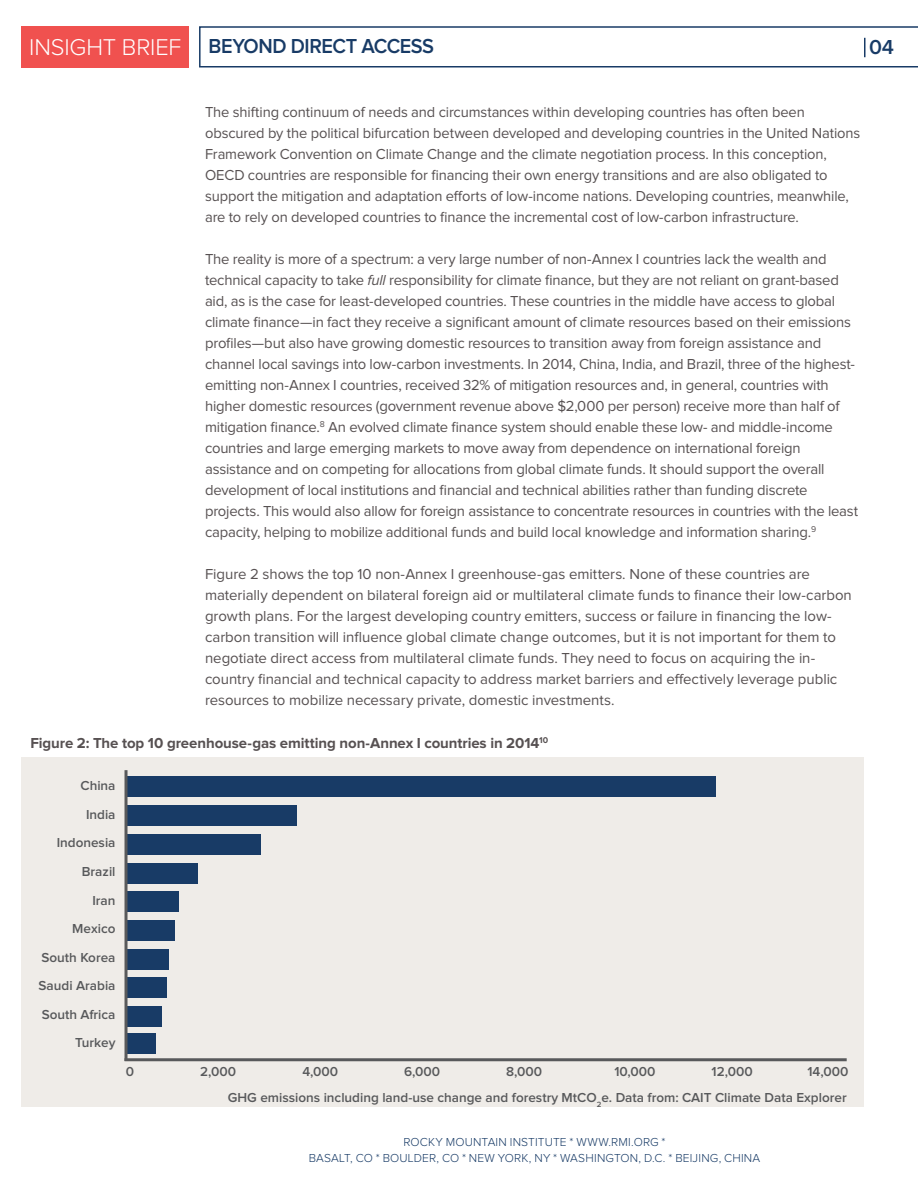
<style>
.page{position:relative;width:918px;height:1188px;background:#fff}
.page>*{position:absolute;margin:0;border:0;box-sizing:border-box;transform-origin:0 0}
.t1{font:600 21px "Proxima Nova";letter-spacing:-.02em;color:#183b66;scale:.95 1}
.t2{font:600 21px "Proxima Nova";letter-spacing:-.02em;color:#183b66}
.t3{font:15px/21px "Proxima Nova";letter-spacing:-.01em;color:#575152}
.t4{font:700 15px "Proxima Nova";letter-spacing:-.005em;color:#575152}
.t5{font:600 13.5px/28.7px "Proxima Nova";color:#58595b;text-align:right}
.t6{font:300 12px/16.5px "Proxima Nova";letter-spacing:.015em;color:#183b66;text-align:center}
.s1{font-weight:300;font-size:23.7px;color:#fff}
.s2{font-style:italic}
</style>
<div class="page">
<div style="left:22px;top:26px;width:167px;height:42px;background:#f0514f"></div>
<svg style="left:199px;top:26px;width:719px;height:42px"></svg>
<div style="left:21px;top:758px;width:843px;height:349px;background:#efece8"></div>
<hr style="left:125px;top:1058px;width:722px;height:3px;background:#58595b">
<div style="left:126px;top:777px;width:589px;height:20px;background:#183b66"></div>
<div style="left:126px;top:806px;width:170px;height:20px;background:#183b66"></div>
<div style="left:126px;top:834px;width:135px;height:21px;background:#183b66"></div>
<div style="left:128px;top:863px;width:70px;height:20px;background:#183b66"></div>
<div style="left:126px;top:892px;width:52px;height:20px;background:#183b66"></div>
<div style="left:126px;top:920px;width:48px;height:21px;background:#183b66"></div>
<div style="left:125px;top:949px;width:44px;height:20px;background:#183b66"></div>
<div style="left:128px;top:978px;width:39px;height:20px;background:#183b66"></div>
<div style="left:128px;top:1006px;width:34px;height:20px;background:#183b66"></div>
<div style="left:125px;top:1034px;width:31px;height:20px;background:#183b66"></div>
<hr style="left:125px;top:770px;width:3px;height:291px;background:#58595b">
<h1 class="t1" style="left:29px;top:37px;width:428px"><span class="s1">INSIGHT BRIEF</span> BEYOND DIRECT ACCESS</h1>
<h1 class="t2" style="left:869px;top:37px;width:26px">04</h1>
<p class="t3" style="left:205px;top:102px;width:657px">The shifting continuum of needs and circumstances within developing countries has often been obscured by the political bifurcation between developed and developing countries in the United Nations Framework Convention on Climate Change and the climate negotiation process. In this conception, OECD countries are responsible for financing their own energy transitions and are also obligated to support the mitigation and adaptation efforts of low-income nations. Developing countries, meanwhile, are to rely on developed countries to finance the incremental cost of low-carbon infrastructure.</p>
<p class="t3" style="left:205px;top:249px;width:655px">The reality is more of a spectrum: a very large number of non-Annex I countries lack the wealth and technical capacity to take <span class="s2">full</span> responsibility for climate finance, but they are not reliant on grant-based aid, as is the case for least-developed countries. These countries in the middle have access to global climate finance—in fact they receive a significant amount of climate resources based on their emissions profiles—but also have growing domestic resources to transition away from foreign assistance and channel local savings into low-carbon investments. In 2014, China, India, and Brazil, three of the highest&shy;emitting non-Annex I countries, received 32% of mitigation resources and, in general, countries with higher domestic resources (government revenue above $2,000 per person) receive more than half of mitigation finance.<sup>8</sup> An evolved climate finance system should enable these low- and middle-income countries and large emerging markets to move away from dependence on international foreign assistance and on competing for allocations from global climate funds. It should support the overall development of local institutions and financial and technical abilities rather than funding discrete projects. This would also allow for foreign assistance to concentrate resources in countries with the least capacity, helping to mobilize additional funds and build local knowledge and information sharing.<sup>9</sup></p>
<p class="t3" style="left:205px;top:564px;width:648px">Figure 2 shows the top 10 non-Annex I greenhouse-gas emitters. None of these countries are materially dependent on bilateral foreign aid or multilateral climate funds to finance their low-carbon growth plans. For the largest developing country emitters, success or failure in financing the low&shy;carbon transition will influence global climate change outcomes, but it is not important for them to negotiate direct access from multilateral climate funds. They need to focus on acquiring the in&shy;country financial and technical capacity to address market barriers and effectively leverage public resources to mobilize necessary private, domestic investments.</p>
<p class="t4" style="left:30px;top:736px;width:519px">Figure 2: The top 10 greenhouse-gas emitting non-Annex I countries in 2014<sup>10</sup></p>
<p class="t5" style="left:39px;top:772px;width:78px">China<br>India<br>Indonesia<br>Brazil<br>Iran<br>Mexico<br>South Korea<br>Saudi Arabia<br>South Africa<br>Turkey</p>
<p class="t5" style="left:126px;top:1058px;width:10px">0</p>
<p class="t5" style="left:200px;top:1058px;width:37px">2,000</p>
<p class="t5" style="left:302px;top:1058px;width:37px">4,000</p>
<p class="t5" style="left:404px;top:1058px;width:38px">6,000</p>
<p class="t5" style="left:506px;top:1058px;width:38px">8,000</p>
<p class="t5" style="left:615px;top:1058px;width:43px">10,000</p>
<p class="t5" style="left:712px;top:1058px;width:43px">12,000</p>
<p class="t5" style="left:228px;top:1059px;width:622px;line-height:26.2px">14,000<br>GHG emissions including land-use change and forestry MtCO<sub>2</sub>e. Data from: CAIT Climate Data Explorer</p>
<p class="t6" style="left:309px;top:1134px;width:453px">ROCKY MOUNTAIN INSTITUTE * WWW.RMI.ORG *<br>BASALT, CO * BOULDER, CO * NEW YORK, NY * WASHINGTON, D.C. * BEIJING, CHINA</p>
</div>
